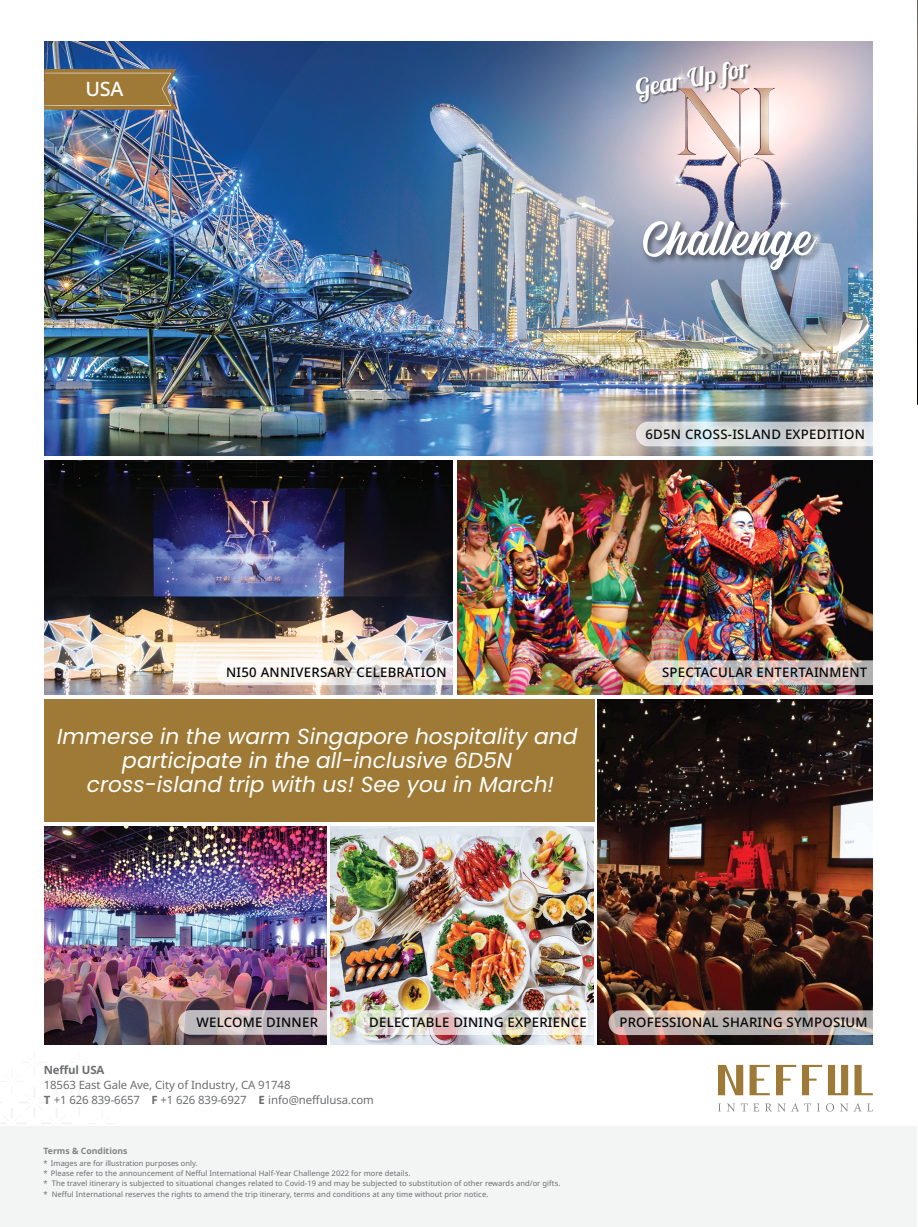
<style>
.page{position:relative;width:918px;height:1227px;background:#fff}
.page>*{position:absolute;margin:0;border:0;box-sizing:border-box;transform-origin:0 0}
.t1{font:61.8px "Michland";color:#fff}
.t2{font:25.65px "Lobster 1.3";color:#fff}
.t3{font:italic 21.75px/24.5px "Poppins";color:#fff;text-align:center}
.t4{font:500 19.8px "Noto Sans";color:#fff}
.t5{font:500 13.2px "Noto Sans";letter-spacing:.02em;color:#040503}
.t6{font:11.4px/15px "Noto Sans";letter-spacing:-.01em;color:#6d6e70}
.t7{font:700 11.4px "Noto Sans";letter-spacing:-.01em;color:#6d6e70}
.t8{font:700 8.7px "Noto Sans";color:#808284}
.t9{font:7.65px/10.4px "Noto Sans";letter-spacing:.005em;color:#6d6e70}
.s1{font-weight:700}
</style>
<div class="page">
<img style="left:598px;top:699px;width:275px;height:345px">
<img style="left:330px;top:827px;width:264px;height:217px">
<img style="left:44px;top:827px;width:283px;height:217px">
<div style="left:44px;top:699px;width:551px;height:123px;background:#9e7a36"></div>
<svg style="left:1px;top:1088px;width:113px;height:36px"></svg>
<div style="left:1px;top:1126px;width:916px;height:100px;background:#f3f4f4"></div>
<svg style="left:718px;top:1064px;width:25px;height:31px"></svg>
<svg style="left:750px;top:1064px;width:20px;height:31px"></svg>
<svg style="left:776px;top:1064px;width:20px;height:31px"></svg>
<svg style="left:802px;top:1064px;width:20px;height:31px"></svg>
<svg style="left:855px;top:1064px;width:18px;height:31px"></svg>
<svg style="left:828px;top:1064px;width:20px;height:31px"></svg>
<svg style="left:727px;top:1103px;width:8px;height:8px"></svg>
<svg style="left:741px;top:1103px;width:18px;height:8px"></svg>
<svg style="left:765px;top:1103px;width:46px;height:8px"></svg>
<svg style="left:817px;top:1103px;width:3px;height:8px"></svg>
<svg style="left:826px;top:1103px;width:8px;height:8px"></svg>
<svg style="left:840px;top:1103px;width:33px;height:8px"></svg>
<img style="left:458px;top:508px;width:415px;height:186px">
<img style="left:44px;top:42px;width:166px;height:414px">
<svg style="left:609px;top:1010px;width:264px;height:25px;background:#c2b4b0"></svg>
<svg style="left:355px;top:1010px;width:239px;height:24px"></svg>
<img style="left:645px;top:660px;width:228px;height:25px">
<svg style="left:178px;top:1010px;width:149px;height:24px;background:#c5bbc0"></svg>
<img style="left:210px;top:41px;width:663px;height:467px">
<img style="left:672px;top:83px;width:114px;height:119px">
<img style="left:639px;top:202px;width:188px;height:86px">
<img style="left:632px;top:53px;width:123px;height:55px">
<svg style="left:668px;top:169px;width:21px;height:23px"></svg>
<hr style="left:722px;top:147px;width:32px;height:1px;background:#fff2f0;border-radius:50%">
<svg style="left:723px;top:131px;width:32px;height:32px"></svg>
<svg style="left:766px;top:187px;width:32px;height:31px"></svg>
<hr style="left:681px;top:63px;width:1px;height:30px;background:#cdbfc8;border-radius:50%">
<svg style="left:667px;top:62px;width:30px;height:30px"></svg>
<svg style="left:44px;top:69px;width:132px;height:40px;background:#9f7e41"></svg>
<img style="left:44px;top:460px;width:408px;height:234px">
<svg style="left:216px;top:660px;width:237px;height:25px"></svg>
<h3 class="t4" style="left:85px;top:75px;width:39px">USA</h3>
<h2 class="t2" style="left:633px;top:73px;width:116px;rotate:-11deg">Gear Up for</h2>
<h1 class="t1" style="left:643px;top:211px;width:173px">Challenge</h1>
<h3 class="t5" style="left:645px;top:424px;width:221px">6D5N CROSS-ISLAND EXPEDITION</h3>
<h3 class="t5" style="left:226px;top:663px;width:222px">NI50 ANNIVERSARY CELEBRATION</h3>
<h3 class="t3" style="left:57px;top:723px;width:522px">Immerse in the warm Singapore hospitality and participate in the all-inclusive 6D5N cross-island trip with us! See you in March!</h3>
<h3 class="t5" style="left:662px;top:663px;width:207px">SPECTACULAR ENTERTAINMENT</h3>
<h3 class="t5" style="left:196px;top:1012px;width:123px">WELCOME DINNER</h3>
<h3 class="t5" style="left:369px;top:1013px;width:219px">DELECTABLE DINING EXPERIENCE</h3>
<h3 class="t5" style="left:619px;top:1013px;width:250px">PROFESSIONAL SHARING SYMPOSIUM</h3>
<h3 class="t7" style="left:44px;top:1061px;width:62px">Nefful USA</h3>
<h3 class="t6" style="left:44px;top:1077px;width:332px">18563 East Gale Ave, City of Industry, CA 91748<br><span class="s1">T</span> +1 626 839-6657 <span class="s1">F</span> +1 626 839-6927 <span class="s1">E</span> info@neffulusa.com</h3>
<p class="t8" style="left:43px;top:1144px;width:86px">Terms &amp; Conditions</p>
<p class="t9" style="left:43px;top:1157px;width:518px">* Images are for illustration purposes only.<br>* Please refer to the announcement of Nefful International Half-Year Challenge 2022 for more details.<br>* The travel itinerary is subjected to situational changes related to Covid-19 and may be subjected to substitution of other rewards and/or gifts. * Nefful International reserves the rights to amend the trip itinerary, terms and conditions at any time without prior notice.</p>
</div>
